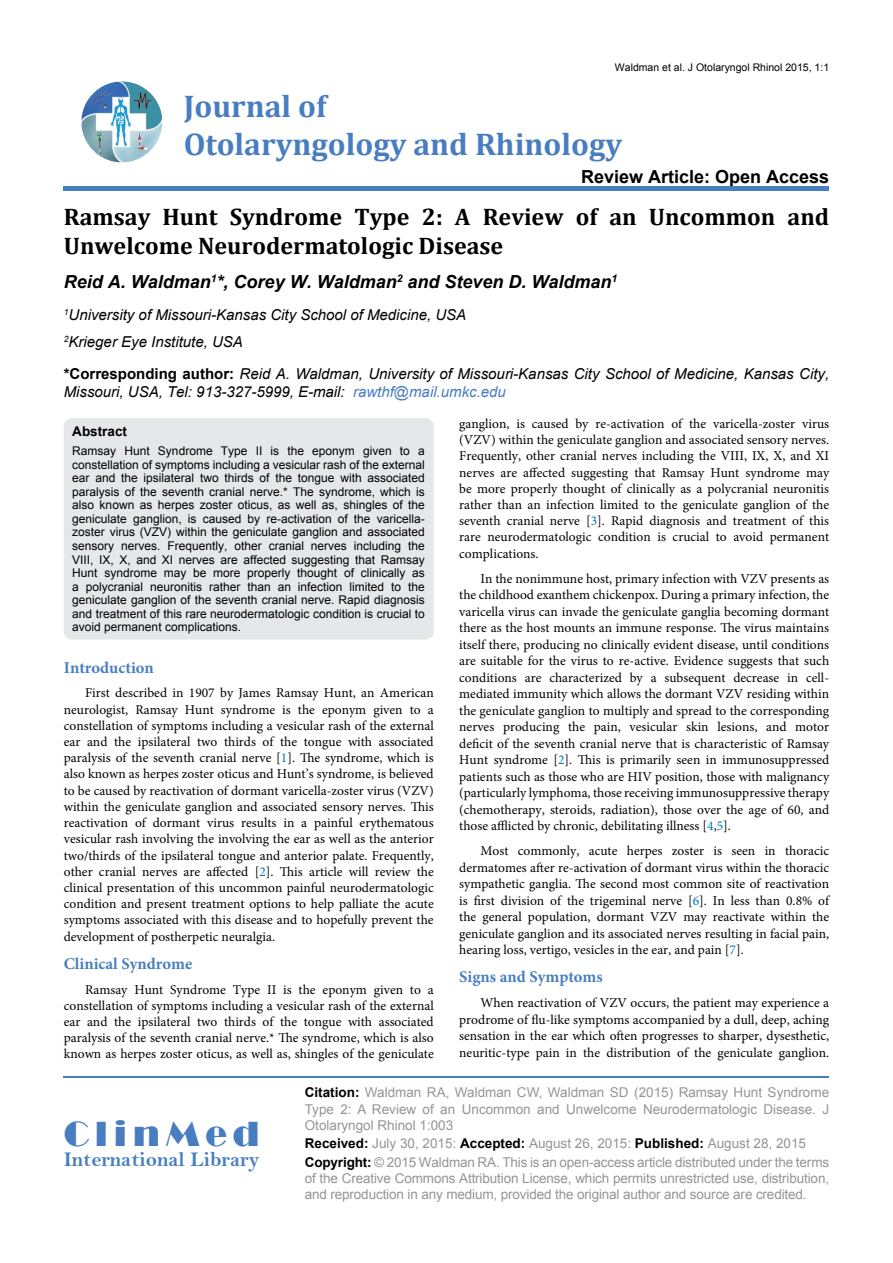
<style>
.page{position:relative;width:893px;height:1263px;background:#fff}
.page>*{position:absolute;margin:0;border:0;box-sizing:border-box;transform-origin:0 0}
.t1{font:36px "Broadway";letter-spacing:.16em;color:#487ec0}
.t2{font:700 31.5px/37.8px "Cambria";color:#487ec0}
.t3{font:700 24px/28.8px "Cambria";color:#000}
.t4{font:21px "Bell MT Bold";color:#487ec0}
.t5{font:italic 700 18px "Arial";color:#000}
.t6{font:700 18px "Arial";color:#000}
.t7{font:700 16.5px "Minion Pro";color:#487ec0}
.t8{font:italic 15px/26.5px "Arial";color:#000}
.t9{font:13.5px/16.2px "Minion Pro";color:#000;text-align:justify}
.t10{font:13.5px/16.2px "Arial";letter-spacing:-.01em;color:#939598}
.t11{font:700 13.5px "Arial";color:#000}
.t12{font:12px/13.5px "Arial";color:#000;text-align:justify}
.t13{font:10.5px "Arial";color:#000}
.s1{font-weight:700;font-style:normal}
.s2{color:#487ec0}
.s3{color:#0072bc}
.s4{font-weight:700;color:#000}
</style>
<div class="page">
<img style="left:81px;top:81px;width:81px;height:81px;border-radius:41px">
<div style="left:64px;top:186px;width:765px;height:5px;background:#487ec0"></div>
<hr style="left:64px;top:1076px;width:765px;height:1px;background:#487ec0">
<div style="left:64px;top:418px;width:370px;height:221px;background:#e6e7e8;border-radius:9px"></div>
<p class="t13" style="left:615px;top:61px;width:216px">Waldman et al. J Otolaryngol Rhinol 2015, 1:1</p>
<h2 class="t2" style="left:184px;top:86px;width:440px">Journal of<br>Otolaryngology and Rhinology</h2>
<h3 class="t6" style="left:581px;top:164px;width:250px">Review Article: Open Access</h3>
<h3 class="t3" style="left:64px;top:201px;width:767px">Ramsay Hunt Syndrome Type 2: A Review of an Uncommon and<br>Unwelcome Neurodermatologic Disease</h3>
<h3 class="t5" style="left:64px;top:270px;width:555px">Reid A. Waldman<sup>1</sup>*, Corey W. Waldman<sup>2</sup> and Steven D. Waldman<sup>1</sup></h3>
<p class="t8" style="left:64px;top:302px;width:404px"><sup>1</sup>University of Missouri-Kansas City School of Medicine, USA<br><sup>2</sup>Krieger Eye Institute, USA</p>
<p class="t8" style="left:64px;top:365px;width:767px;line-height:18px"><span class="s1">*Corresponding author:</span> Reid A. Waldman, University of Missouri-Kansas City School of Medicine, Kansas City,<br>Missouri, USA, Tel: 913-327-5999, E-mail: <span class="s2">rawthf@mail.umkc.edu</span></p>
<p class="t9" style="left:459px;top:416px;width:371px">ganglion, is caused by re-activation of the varicella-zoster virus (VZV) within the geniculate ganglion and associated sensory nerves.<br>Frequently, other cranial nerves including the VIII, IX, X, and XI nerves are affected suggesting that Ramsay Hunt syndrome may be more properly thought of clinically as a polycranial neuronitis rather than an infection limited to the geniculate ganglion of the seventh cranial nerve [<span class="s3">3</span>]. Rapid diagnosis and treatment of this rare neurodermatologic condition is crucial to avoid permanent complications.</p>
<p class="t9" style="left:459px;top:570px;width:371px;text-indent:21px">In the nonimmune host, primary infection with VZV presents as the childhood exanthem chickenpox. During a primary infection, the varicella virus can invade the geniculate ganglia becoming dormant there as the host mounts an immune response. The virus maintains itself there, producing no clinically evident disease, until conditions are suitable for the virus to re-active. Evidence suggests that such conditions are characterized by a subsequent decrease in cell&shy;mediated immunity which allows the dormant VZV residing within the geniculate ganglion to multiply and spread to the corresponding nerves producing the pain, vesicular skin lesions, and motor deficit of the seventh cranial nerve that is characteristic of Ramsay Hunt syndrome [<span class="s3">2</span>]. This is primarily seen in immunosuppressed patients such as those who are HIV position, those with malignancy (particularly lymphoma, those receiving immunosuppressive therapy (chemotherapy, steroids, radiation), those over the age of 60, and those afflicted by chronic, debilitating illness [<span class="s3">4</span>,<span class="s3">5</span>].</p>
<p class="t9" style="left:459px;top:842px;width:371px;text-indent:21px">Most commonly, acute herpes zoster is seen in thoracic dermatomes after re-activation of dormant virus within the thoracic sympathetic ganglia. The second most common site of reactivation is first division of the trigeminal nerve [<span class="s3">6</span>]. In less than 0.8% of the general population, dormant VZV may reactivate within the geniculate ganglion and its associated nerves resulting in facial pain, hearing loss, vertigo, vesicles in the ear, and pain [<span class="s3">7</span>].</p>
<p class="t7" style="left:459px;top:965px;width:145px">Signs and Symptoms</p>
<p class="t9" style="left:459px;top:995px;width:371px;text-indent:21px">When reactivation of VZV occurs, the patient may experience a prodrome of flu-like symptoms accompanied by a dull, deep, aching sensation in the ear which often progresses to sharper, dysesthetic, neuritic-type pain in the distribution of the geniculate ganglion.</p>
<p class="t11" style="left:72px;top:422px;width:56px">Abstract</p>
<p class="t12" style="left:72px;top:444px;width:354px">Ramsay Hunt Syndrome Type II is the eponym given to a constellation of symptoms including a vesicular rash of the external ear and the ipsilateral two thirds of the tongue with associated paralysis of the seventh cranial nerve.* The syndrome, which is also known as herpes zoster oticus, as well as, shingles of the geniculate ganglion, is caused by re-activation of the varicella&shy;zoster virus (VZV) within the geniculate ganglion and associated sensory nerves. Frequently, other cranial nerves including the VIII, IX, X, and XI nerves are affected suggesting that Ramsay Hunt syndrome may be more properly thought of clinically as a polycranial neuronitis rather than an infection limited to the geniculate ganglion of the seventh cranial nerve. Rapid diagnosis and treatment of this rare neurodermatologic condition is crucial to avoid permanent complications.</p>
<p class="t7" style="left:64px;top:656px;width:92px">Introduction</p>
<p class="t9" style="left:64px;top:685px;width:371px;text-indent:21px">First described in 1907 by James Ramsay Hunt, an American neurologist, Ramsay Hunt syndrome is the eponym given to a constellation of symptoms including a vesicular rash of the external ear and the ipsilateral two thirds of the tongue with associated paralysis of the seventh cranial nerve [<span class="s3">1</span>]. The syndrome, which is also known as herpes zoster oticus and Hunt’s syndrome, is believed to be caused by reactivation of dormant varicella-zoster virus (VZV) within the geniculate ganglion and associated sensory nerves. This reactivation of dormant virus results in a painful erythematous vesicular rash involving the involving the ear as well as the anterior two/thirds of the ipsilateral tongue and anterior palate. Frequently, other cranial nerves are affected [<span class="s3">2</span>]. This article will review the clinical presentation of this uncommon painful neurodermatologic condition and present treatment options to help palliate the acute symptoms associated with this disease and to hopefully prevent the development of postherpetic neuralgia.</p>
<p class="t7" style="left:64px;top:952px;width:130px">Clinical Syndrome</p>
<p class="t9" style="left:64px;top:981px;width:371px;text-indent:21px">Ramsay Hunt Syndrome Type II is the eponym given to a constellation of symptoms including a vesicular rash of the external ear and the ipsilateral two thirds of the tongue with associated paralysis of the seventh cranial nerve.* The syndrome, which is also known as herpes zoster oticus, as well as, shingles of the geniculate</p>
<h1 class="t1" style="left:64px;top:1113px;width:197px">ClinMed</h1>
<h3 class="t4" style="left:64px;top:1146px;width:197px">International Library</h3>
<p class="t10" style="left:305px;top:1084px;width:526px;text-align:justify"><span class="s4">Citation:</span> Waldman RA, Waldman CW, Waldman SD (2015) Ramsay Hunt Syndrome Type 2: A Review of an Uncommon and Unwelcome Neurodermatologic Disease. J Otolaryngol Rhinol 1:003</p>
<p class="t10" style="left:305px;top:1134px;width:526px;line-height:18.3px"><span class="s4">Received:</span> July 30, 2015: <span class="s4">Accepted:</span> August 26, 2015: <span class="s4">Published:</span> August 28, 2015<br><span class="s4">Copyright:</span> © 2015 Waldman RA. This is an open-access article distributed under the terms</p>
<p class="t10" style="left:305px;top:1170px;width:526px">of the Creative Commons Attribution License, which permits unrestricted use, distribution, and reproduction in any medium, provided the original author and source are credited.</p>
</div>
